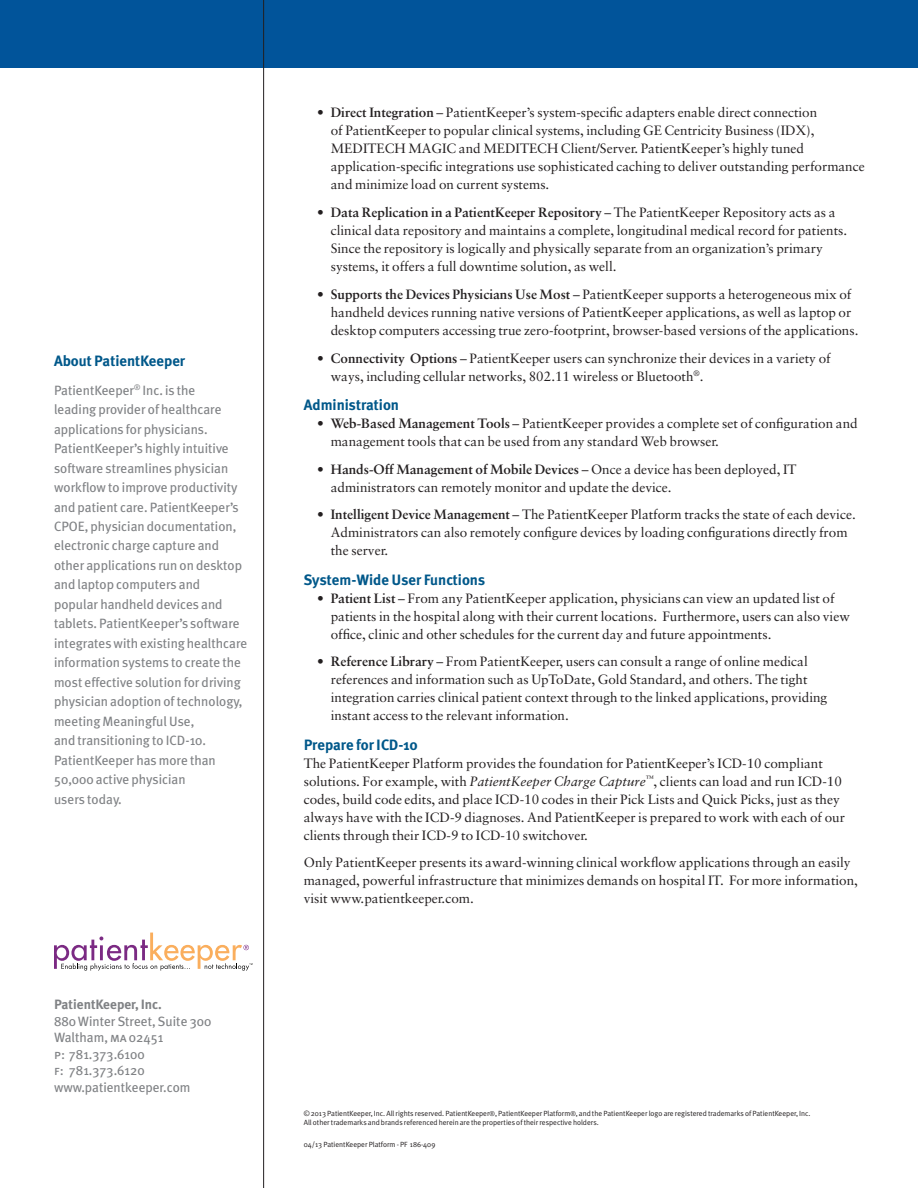
<style>
.page{position:relative;width:918px;height:1188px;background:#fff}
.page>*{position:absolute;margin:0;border:0;box-sizing:border-box;transform-origin:0 0}
.t1{font:700 15px "Meta Plus";color:#00588a}
.t2{font:13.5px/18px "Sabon";color:#231f20}
.t3{font:13.5px/19.5px "Meta Plus";color:#808285}
.t4{font:700 13.5px "Meta Plus";color:#808285}
.t5{font:7.5px/9px "Meta Plus Normal";color:#231f20}
.s1{font-family:"Meta Plus Book Caps"}
.s2{font-weight:700}
.s3{font-style:italic}
.s4{font-size:6.75px}
</style>
<div class="page">
<svg style="left:54px;top:933px;width:199px;height:38px"></svg>
<div style="left:0;top:0;width:918px;height:68px;background:#01549a"></div>
<hr style="left:263px;top:0;width:1px;height:1188px;background:#231f20">
<p class="t1" style="left:54px;top:352px;width:133px">About PatientKeeper</p>
<p class="t3" style="left:54px;top:380px;width:195px">PatientKeeper<sup>®</sup> Inc. is the<br>leading provider of healthcare applications for physicians.<br>PatientKeeper’s highly intuitive software streamlines physician workflow to improve productivity and patient care. PatientKeeper’s<br>CPOE, physician documentation, electronic charge capture and other applications run on desktop and laptop computers and popular handheld devices and tablets. PatientKeeper’s software integrates with existing healthcare information systems to create the most effective solution for driving physician adoption of technology, meeting Meaningful Use,<br>and transitioning to ICD-10.<br>PatientKeeper has more than<br>50,000 active physician<br>users today.</p>
<p class="t4" style="left:54px;top:997px;width:109px">PatientKeeper, Inc.</p>
<p class="t3" style="left:54px;top:1013px;width:159px;line-height:16.5px">880 Winter Street, Suite 300<br>Waltham, <span class="s1">ma</span> 02451<br><span class="s1">p</span>: 781.373.6100<br><span class="s1">f</span>: 781.373.6120 www.patientkeeper.com</p>
<p class="t2" style="left:331px;top:103px;width:536px;text-indent:-14px">• <span class="s2">Direct Integration</span> – PatientKeeper’s system-specific adapters enable direct connection<br>of PatientKeeper to popular clinical systems, including GE Centricity Business (IDX), MEDITECH MAGIC and MEDITECH Client/Server. PatientKeeper’s highly tuned application-specific integrations use sophisticated caching to deliver outstanding performance and minimize load on current systems.</p>
<p class="t2" style="left:331px;top:203px;width:518px;text-indent:-14px">• <span class="s2">Data Replication in a PatientKeeper Repository</span> – The PatientKeeper Repository acts as a clinical data repository and maintains a complete, longitudinal medical record for patients.<br>Since the repository is logically and physically separate from an organization’s primary systems, it offers a full downtime solution, as well.</p>
<p class="t2" style="left:331px;top:285px;width:529px;text-indent:-14px">• <span class="s2">Supports the Devices Physicians Use Most</span> – PatientKeeper supports a heterogeneous mix of handheld devices running native versions of PatientKeeper applications, as well as laptop or desktop computers accessing true zero-footprint, browser-based versions of the applications.</p>
<p class="t2" style="left:331px;top:349px;width:501px;text-indent:-14px"><span class="s2">• Connectivity Options</span> – PatientKeeper users can synchronize their devices in a variety of ways, including cellular networks, 802.11 wireless or Bluetooth<sup>®</sup>.</p>
<p class="t1" style="left:304px;top:396px;width:97px">Administration</p>
<p class="t2" style="left:331px;top:414px;width:528px;text-indent:-14px"><span class="s2">• Web-Based Management Tools</span> – PatientKeeper provides a complete set of configuration and management tools that can be used from any standard Web browser.</p>
<p class="t2" style="left:331px;top:460px;width:467px;text-indent:-14px"><span class="s2">• Hands-Off Management of Mobile Devices</span> – Once a device has been deployed, IT administrators can remotely monitor and update the device.</p>
<p class="t2" style="left:331px;top:505px;width:526px;text-indent:-14px"><span class="s2">• Intelligent Device Management</span> – The PatientKeeper Platform tracks the state of each device.<br>Administrators can also remotely configure devices by loading configurations directly from the server.</p>
<p class="t1" style="left:304px;top:571px;width:183px">System-Wide User Functions</p>
<p class="t2" style="left:331px;top:589px;width:521px;text-indent:-14px"><span class="s2">• Patient List</span> – From any PatientKeeper application, physicians can view an updated list of patients in the hospital along with their current locations. Furthermore, users can also view office, clinic and other schedules for the current day and future appointments.</p>
<p class="t2" style="left:331px;top:652px;width:498px;text-indent:-14px">• <span class="s2">Reference Library</span> – From PatientKeeper, users can consult a range of online medical references and information such as UpToDate, Gold Standard, and others. The tight integration carries clinical patient context through to the linked applications, providing instant access to the relevant information.</p>
<p class="t1" style="left:304px;top:736px;width:116px">Prepare for ICD-10</p>
<p class="t2" style="left:304px;top:754px;width:543px">The PatientKeeper Platform provides the foundation for PatientKeeper’s ICD-10 compliant solutions. For example, with <span class="s3">PatientKeeper Charge Capture</span><sup>™</sup>, clients can load and run ICD-10 codes, build code edits, and place ICD-10 codes in their Pick Lists and Quick Picks, just as they always have with the ICD-9 diagnoses. And PatientKeeper is prepared to work with each of our clients through their ICD-9 to ICD-10 switchover.</p>
<p class="t2" style="left:304px;top:853px;width:556px">Only PatientKeeper presents its award-winning clinical workflow applications through an easily managed, powerful infrastructure that minimizes demands on hospital IT. For more information, visit www.patientkeeper.com.</p>
<p class="t5" style="left:304px;top:1109px;width:508px">© 2013 PatientKeeper, Inc. All rights reserved. PatientKeeper<span class="s4">®</span>, PatientKeeper Platform<span class="s4">®</span>, and the PatientKeeper logo are registered trademarks of PatientKeeper, Inc.<br>All other trademarks and brands referenced herein are the properties of their respective holders.</p>
<p class="t5" style="left:304px;top:1140px;width:133px">04/13 PatientKeeper Platform - PF 186-409</p>
</div>
